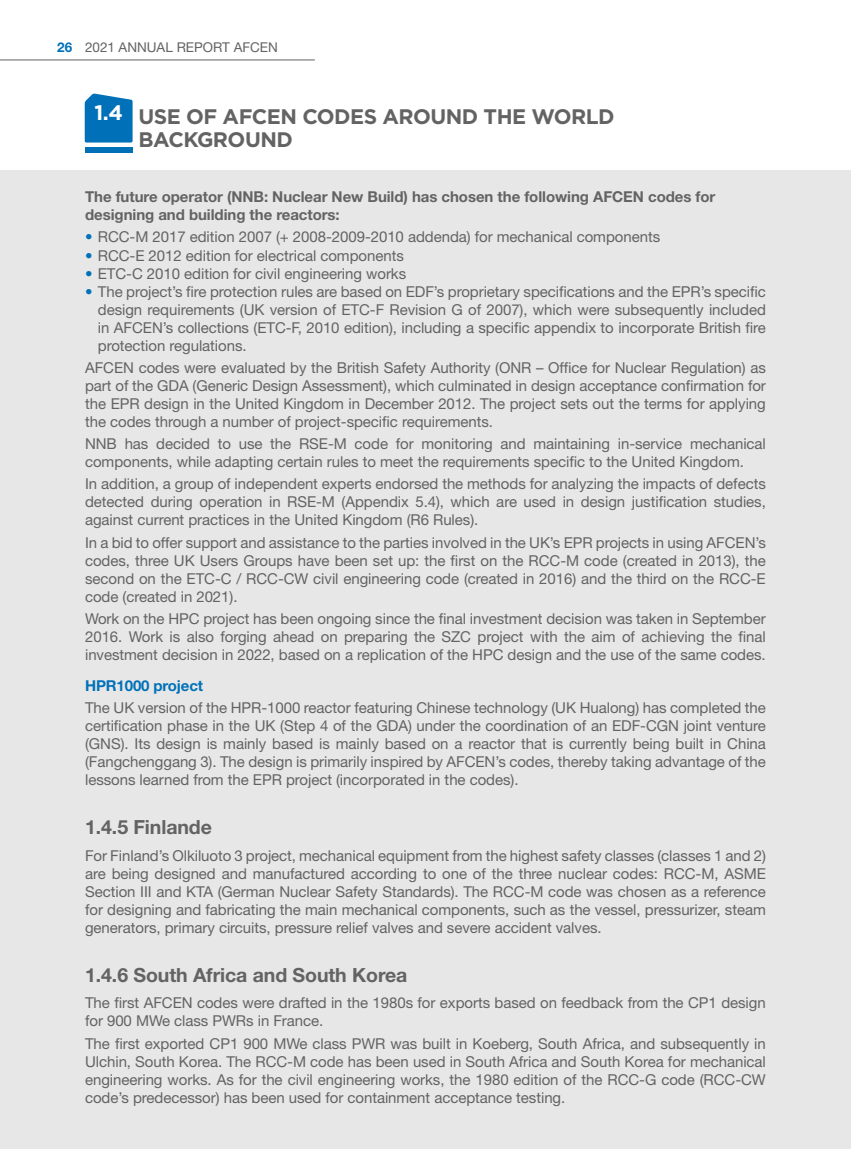
<style>
.page{position:relative;width:851px;height:1149px;background:#fff}
.page>*{position:absolute;margin:0;border:0;box-sizing:border-box;transform-origin:0 0}
.t1{font:700 21px/22.5px "Gotham";letter-spacing:-.025em;color:#646363}
.t2{font:700 19.5px "Helvetica Neue LT Std";letter-spacing:-.005em;color:#646363}
.t3{font:15px/18px "Helvetica Neue LT Std";letter-spacing:-.005em;color:#646363;text-align:justify}
.t4{font:700 15px/18px "Helvetica Neue LT Std";letter-spacing:-.005em;color:#646363}
.t5{font:700 15px "Helvetica Neue LT Std";letter-spacing:-.01em;color:#0071b9}
.t6{font:13.5px "Helvetica Neue LT Std";color:#646363}
.s1{font-weight:700;color:#0071b9}
.s2{color:#0071b9}
</style>
<div class="page">
<svg style="left:85px;top:93px;width:48px;height:49px;background:#157dbe"></svg>
<hr style="left:0;top:60px;width:315px;height:1px;background:#646363">
<div style="left:85px;top:147px;width:48px;height:6px;background:#0071b9"></div>
<div style="left:0;top:170px;width:850px;height:978px;background:#e7e7e7"></div>
<p class="t6" style="left:57px;top:39px;width:222px"><span class="s1">26</span> 2021 ANNUAL REPORT AFCEN</p>
<h1 class="t1" style="left:139px;top:105px;width:477px;text-indent:-44px"><sup>1.4</sup> USE OF AFCEN CODES AROUND THE WORLD<br>BACKGROUND</h1>
<p class="t4" style="left:85px;top:187px;width:631px">The future operator (NNB: Nuclear New Build) has chosen the following AFCEN codes for designing and building the reactors:</p>
<p class="t3" style="left:85px;top:228px;width:576px"><span class="s2">•</span> RCC-M 2017 edition 2007 (+ 2008-2009-2010 addenda) for mechanical components</p>
<p class="t3" style="left:85px;top:246px;width:320px"><span class="s2">•</span> RCC-E 2012 edition for electrical components</p>
<p class="t3" style="left:85px;top:264px;width:322px"><span class="s2">•</span> ETC-C 2010 edition for civil engineering works</p>
<p class="t3" style="left:98px;top:282px;width:669px;text-indent:-13px"><span class="s2">•</span> The project’s fire protection rules are based on EDF’s proprietary specifications and the EPR’s specific design requirements (UK version of ETC-F Revision G of 2007), which were subsequently included in AFCEN’s collections (ETC-F, 2010 edition), including a specific appendix to incorporate British fire protection regulations.</p>
<p class="t3" style="left:85px;top:358px;width:682px">AFCEN codes were evaluated by the British Safety Authority (ONR – Office for Nuclear Regulation) as part of the GDA (Generic Design Assessment), which culminated in design acceptance confirmation for the EPR design in the United Kingdom in December 2012. The project sets out the terms for applying the codes through a number of project-specific requirements.</p>
<p class="t3" style="left:85px;top:434px;width:682px">NNB has decided to use the RSE-M code for monitoring and maintaining in-service mechanical components, while adapting certain rules to meet the requirements specific to the United Kingdom.</p>
<p class="t3" style="left:85px;top:474px;width:682px">In addition, a group of independent experts endorsed the methods for analyzing the impacts of defects detected during operation in RSE-M (Appendix 5.4), which are used in design justification studies, against current practices in the United Kingdom (R6 Rules).</p>
<p class="t3" style="left:85px;top:533px;width:682px">In a bid to offer support and assistance to the parties involved in the UK’s EPR projects in using AFCEN’s codes, three UK Users Groups have been set up: the first on the RCC-M code (created in 2013), the second on the ETC-C / RCC-CW civil engineering code (created in 2016) and the third on the RCC-E code (created in 2021).</p>
<p class="t3" style="left:85px;top:609px;width:682px">Work on the HPC project has been ongoing since the final investment decision was taken in September 2016. Work is also forging ahead on preparing the SZC project with the aim of achieving the final investment decision in 2022, based on a replication of the HPC design and the use of the same codes.</p>
<p class="t5" style="left:85px;top:676px;width:119px">HPR1000 project</p>
<p class="t3" style="left:85px;top:698px;width:682px">The UK version of the HPR-1000 reactor featuring Chinese technology (UK Hualong) has completed the certification phase in the UK (Step 4 of the GDA) under the coordination of an EDF-CGN joint venture (GNS). Its design is mainly based is mainly based on a reactor that is currently being built in China (Fangchenggang 3). The design is primarily inspired by AFCEN’s codes, thereby taking advantage of the lessons learned from the EPR project (incorporated in the codes).</p>
<h2 class="t2" style="left:85px;top:814px;width:128px">1.4.5 Finlande</h2>
<p class="t3" style="left:85px;top:845px;width:682px">For Finland’s Olkiluoto 3 project, mechanical equipment from the highest safety classes (classes 1 and 2) are being designed and manufactured according to one of the three nuclear codes: RCC-M, ASME Section III and KTA (German Nuclear Safety Standards). The RCC-M code was chosen as a reference for designing and fabricating the main mechanical components, such as the vessel, pressurizer, steam generators, primary circuits, pressure relief valves and severe accident valves.</p>
<h2 class="t2" style="left:85px;top:962px;width:324px">1.4.6 South Africa and South Korea</h2>
<p class="t3" style="left:85px;top:993px;width:682px">The first AFCEN codes were drafted in the 1980s for exports based on feedback from the CP1 design for 900 MWe class PWRs in France.</p>
<p class="t3" style="left:85px;top:1033px;width:682px">The first exported CP1 900 MWe class PWR was built in Koeberg, South Africa, and subsequently in Ulchin, South Korea. The RCC-M code has been used in South Africa and South Korea for mechanical engineering works. As for the civil engineering works, the 1980 edition of the RCC-G code (RCC-CW code’s predecessor) has been used for containment acceptance testing.</p>
</div>
